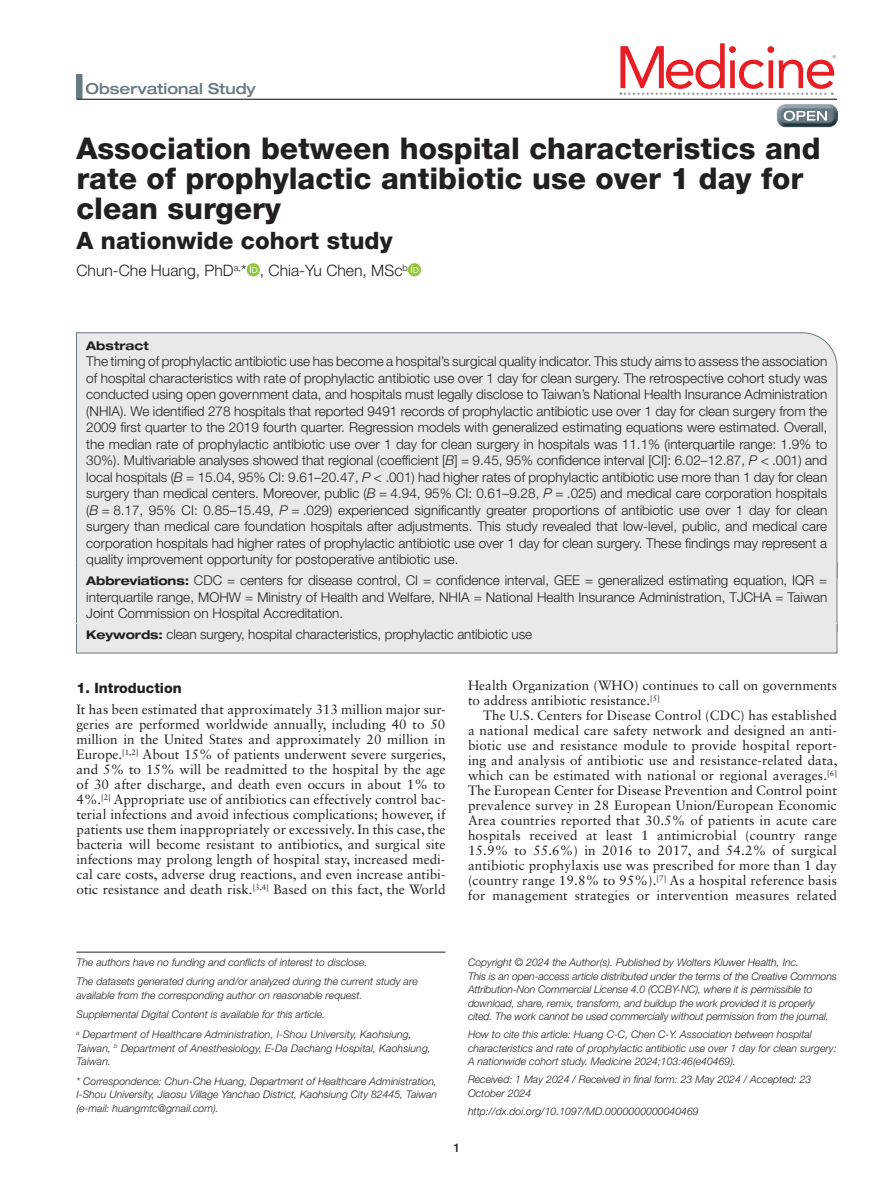
<style>
.page{position:relative;width:891px;height:1188px;background:#fff}
.page>*{position:absolute;margin:0;border:0;box-sizing:border-box;transform-origin:0 0}
.t1{font:59.4px "Avenir";letter-spacing:-.06em;color:#e71e24}
.t2{font:800 30px/30px "Helvetica Neue LT Std";color:#231f20}
.t3{font:800 24px "Helvetica Neue LT Std";color:#231f20}
.t4{font:300 15.75px "Helvetica Neue LT Std";color:#231f20}
.t5{font:500 expanded 15px "Helvetica Neue LT Std";color:#667981}
.t6{font:800 14.25px "Helvetica Neue LT Std";color:#231f20}
.t7{font:300 13.5px/16.5px "Helvetica Neue LT Std";color:#231f20;text-align:justify}
.t8{font:13.5px/15px "Sabon LT Std";color:#231f20;text-align:justify}
.t9{font:700 expanded 12px "Helvetica Neue LT Std";color:#231f20}
.t10{font:500 12px "Helvetica Neue LT Std";color:#231f20}
.t11{font:italic 300 10.5px/13.5px "Helvetica Neue LT Std";color:#231f20}
.t12{font:500 10.35px "Akzidenz Grotesk BE";color:#909295}
.s1{font-style:italic}
.s2{font-weight:700;font-stretch:expanded;font-size:12px}
</style>
<div class="page">
<div style="left:76px;top:74px;width:6px;height:25px;background:#677981"></div>
<hr style="left:76px;top:99px;width:761px;height:1px;background:#231f20">
<img style="left:776px;top:104px;width:61px;height:24px">
<svg style="left:784px;top:111px;width:43px;height:10px"></svg>
<svg style="left:620px;top:93px;width:213px;height:2px"></svg>
<div style="left:76px;top:332px;width:762px;height:246px;background:#e9e9e9"></div>
<div style="left:76px;top:562px;width:761px;height:71px;background:#e9e9e9"></div>
<div style="left:76px;top:624px;width:761px;height:29px;background:#e9e9e9"></div>
<div style="left:247px;top:263px;width:13px;height:13px;background:#93c73e;border-radius:50%"></div>
<svg style="left:250px;top:266px;width:7px;height:7px"></svg>
<div style="left:408px;top:263px;width:13px;height:13px;background:#93c73e;border-radius:50%"></div>
<svg style="left:411px;top:266px;width:8px;height:7px"></svg>
<hr style="left:76px;top:952px;width:370px;height:1px;background:#231f20">
<p class="t5" style="left:86px;top:80px;width:172px">Observational Study</p>
<h1 class="t1" style="left:615px;top:33px;width:223px">Medicine</h1>
<p class="t12" style="left:832px;top:52px;width:6px">®</p>
<h2 class="t2" style="left:76px;top:134px;width:746px">Association between hospital characteristics and rate of prophylactic antibiotic use over 1 day for clean surgery</h2>
<h3 class="t3" style="left:76px;top:227px;width:318px">A nationwide cohort study</h3>
<p class="t4" style="left:76px;top:261px;width:333px">Chun-Che Huang, PhD<sup>a,</sup>* , Chia-Yu Chen, MSc<sup>b</sup></p>
<p class="t9" style="left:86px;top:338px;width:64px">Abstract</p>
<p class="t7" style="left:86px;top:353px;width:743px">The timing of prophylactic antibiotic use has become a hospital’s surgical quality indicator. This study aims to assess the association of hospital characteristics with rate of prophylactic antibiotic use over 1 day for clean surgery. The retrospective cohort study was conducted using open government data, and hospitals must legally disclose to Taiwan’s National Health Insurance Administration (NHIA). We identified 278 hospitals that reported 9491 records of prophylactic antibiotic use over 1 day for clean surgery from the 2009 first quarter to the 2019 fourth quarter. Regression models with generalized estimating equations were estimated. Overall, the median rate of prophylactic antibiotic use over 1 day for clean surgery in hospitals was 11.1% (interquartile range: 1.9% to 30%). Multivariable analyses showed that regional (coefficient [<span class="s1">B</span>] = 9.45, 95% confidence interval [CI]: 6.02–12.87, <span class="s1">P</span> &lt; .001) and local hospitals (<span class="s1">B</span> = 15.04, 95% CI: 9.61–20.47, <span class="s1">P</span> &lt; .001) had higher rates of prophylactic antibiotic use more than 1 day for clean surgery than medical centers. Moreover, public (<span class="s1">B</span> = 4.94, 95% CI: 0.61–9.28, <span class="s1">P</span> = .025) and medical care corporation hospitals (<span class="s1">B</span> = 8.17, 95% CI: 0.85–15.49, <span class="s1">P</span> = .029) experienced significantly greater proportions of antibiotic use over 1 day for clean surgery than medical care foundation hospitals after adjustments. This study revealed that low-level, public, and medical care corporation hospitals had higher rates of prophylactic antibiotic use over 1 day for clean surgery. These findings may represent a quality improvement opportunity for postoperative antibiotic use.</p>
<p class="t7" style="left:86px;top:572px;width:743px"><span class="s2">Abbreviations:</span> CDC = centers for disease control, CI = confidence interval, GEE = generalized estimating equation, IQR = interquartile range, MOHW = Ministry of Health and Welfare, NHIA = National Health Insurance Administration, TJCHA = Taiwan Joint Commission on Hospital Accreditation.</p>
<p class="t7" style="left:86px;top:626px;width:447px"><span class="s2">Keywords:</span> clean surgery, hospital characteristics, prophylactic antibiotic use</p>
<p class="t6" style="left:76px;top:680px;width:107px">1. Introduction</p>
<p class="t8" style="left:76px;top:702px;width:371px">It has been estimated that approximately 313 million major sur&shy;geries are performed worldwide annually, including 40 to 50 million in the United States and approximately 20 million in Europe.<sup>[1,2]</sup> About 15% of patients underwent severe surgeries, and 5% to 15% will be readmitted to the hospital by the age of 30 after discharge, and death even occurs in about 1% to 4%.<sup>[2]</sup> Appropriate use of antibiotics can effectively control bac&shy;terial infections and avoid infectious complications; however, if patients use them inappropriately or excessively. In this case, the bacteria will become resistant to antibiotics, and surgical site infections may prolong length of hospital stay, increased medi&shy;cal care costs, adverse drug reactions, and even increase antibi&shy;otic resistance and death risk.<sup>[3,4]</sup> Based on this fact, the World</p>
<p class="t8" style="left:468px;top:678px;width:370px">Health Organization (WHO) continues to call on governments to address antibiotic resistance.<sup>[5]</sup></p>
<p class="t8" style="left:468px;top:708px;width:371px;text-indent:15px">The U.S. Centers for Disease Control (CDC) has established a national medical care safety network and designed an anti&shy;biotic use and resistance module to provide hospital report&shy;ing and analysis of antibiotic use and resistance-related data, which can be estimated with national or regional averages.<sup>[6] </sup>The European Center for Disease Prevention and Control point prevalence survey in 28 European Union/European Economic Area countries reported that 30.5% of patients in acute care hospitals received at least 1 antimicrobial (country range 15.9% to 55.6%) in 2016 to 2017, and 54.2% of surgical antibiotic prophylaxis use was prescribed for more than 1 day (country range 19.8% to 95%).<sup>[7]</sup> As a hospital reference basis for management strategies or intervention measures related</p>
<p class="t11" style="left:76px;top:952px;width:343px;line-height:19.5px">The authors have no funding and conflicts of interest to disclose.<br>The datasets generated during and/or analyzed during the current study are</p>
<p class="t11" style="left:76px;top:985px;width:337px;line-height:19.5px">available from the corresponding author on reasonable request.<br>Supplemental Digital Content is available for this article.<br><sup>a</sup> Department of Healthcare Administration, I-Shou University, Kaohsiung,</p>
<p class="t11" style="left:76px;top:1041px;width:356px">Taiwan, <sup>b</sup> Department of Anesthesiology, E-Da Dachang Hospital, Kaohsiung,<br>Taiwan.</p>
<p class="t11" style="left:76px;top:1074px;width:362px;text-align:justify">* Correspondence: Chun-Che Huang, Department of Healthcare Administration, I-Shou University, Jiaosu Village Yanchao District, Kaohsiung City 82445, Taiwan (e-mail: huangmtc@gmail.com).</p>
<p class="t11" style="left:468px;top:955px;width:370px">Copyright © 2024 the Author(s). Published by Wolters Kluwer Health, Inc.<br>This is an open-access article distributed under the terms of the Creative Commons Attribution-Non Commercial License 4.0 (CCBY-NC), where it is permissible to download, share, remix, transform, and buildup the work provided it is properly cited. The work cannot be used commercially without permission from the journal.</p>
<p class="t11" style="left:468px;top:1027px;width:370px">How to cite this article: Huang C-C, Chen C-Y. Association between hospital characteristics and rate of prophylactic antibiotic use over 1 day for clean surgery:<br>A nationwide cohort study. Medicine 2024;103:46(e40469).</p>
<p class="t11" style="left:468px;top:1072px;width:345px">Received: 1 May 2024 / Received in final form: 23 May 2024 / Accepted: 23<br>October 2024</p>
<p class="t11" style="left:468px;top:1104px;width:232px">http://dx.doi.org/10.1097/MD.0000000000040469</p>
<p class="t10" style="left:453px;top:1140px;width:8px">1</p>
</div>
